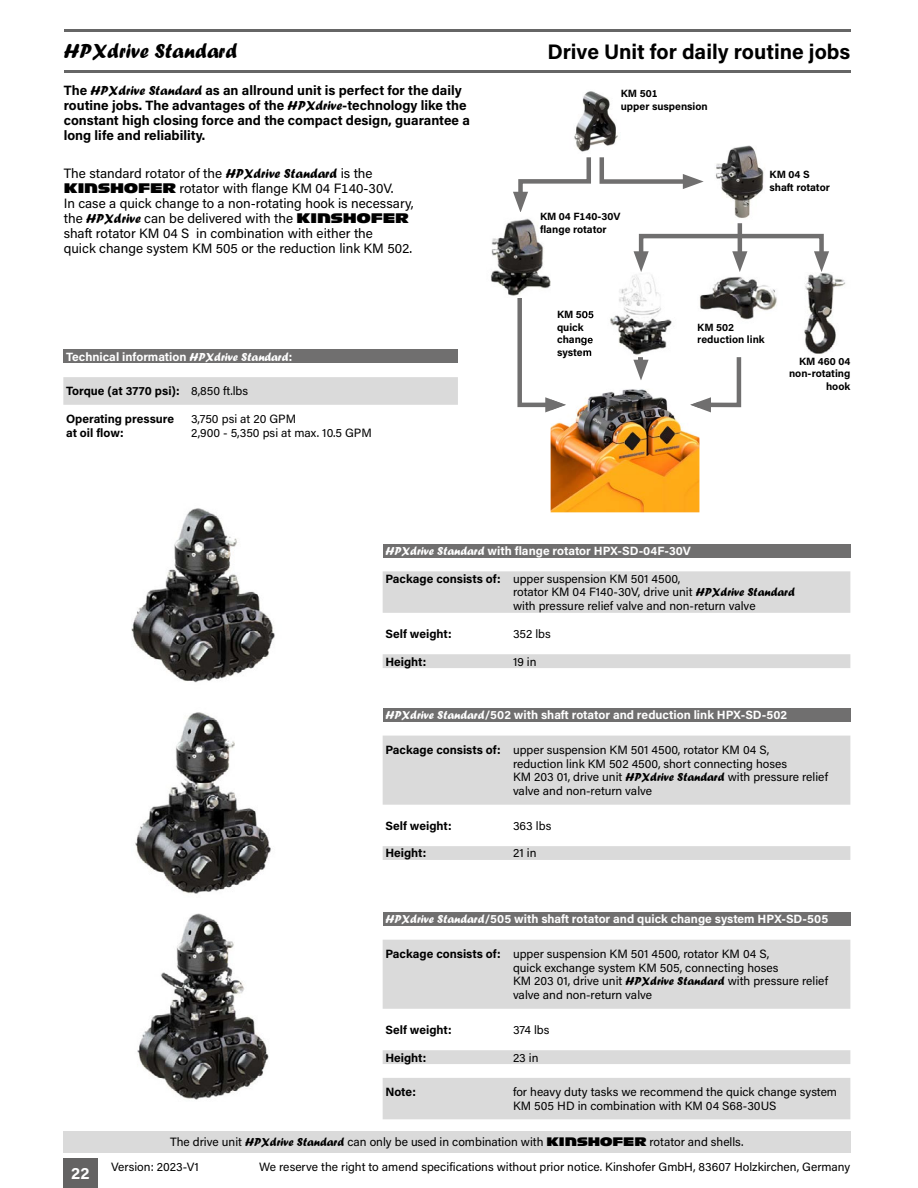
<style>
.page{position:relative;width:918px;height:1188px;background:#fff}
.page>*{position:absolute;margin:0;border:0;box-sizing:border-box;transform-origin:0 0}
.t1{font:700 21px "Acumin Pro";color:#000}
.t2{font:21px "Forte";color:#000}
.t3{font:700 16.5px "Acumin Pro";color:#fff}
.t4{font:13.5px/15px "Acumin Pro";color:#000}
.t5{font:700 13.5px/15px "Acumin Pro";color:#000}
.t6{font:12px/13.5px "Acumin Pro";color:#000}
.t7{font:700 12px "Acumin Pro";color:#fff}
.t8{font:700 12px/13.5px "Acumin Pro";color:#000}
.t9{font:700 10.5px/12.6px "Acumin Pro";color:#000}
.s1{font-family:"Forte";font-weight:400}
.s2{font-family:"Forte"}
.s3{font-family:"Antique Olive Kinshofer"}
.s4{font-weight:400}
.s5{font-weight:700}
</style>
<div class="page">
<div style="left:63px;top:1158px;width:34px;height:30px;background:#646363"></div>
<hr style="left:64px;top:70px;width:786px;height:2px;background:#666">
<hr style="left:64px;top:30px;width:786px;height:2px;background:#666">
<div style="left:63px;top:350px;width:395px;height:13px;background:#706f6f"></div>
<div style="left:63px;top:377px;width:395px;height:28px;background:#dadada"></div>
<img style="left:716px;top:145px;width:48px;height:73px">
<img style="left:700px;top:277px;width:77px;height:43px">
<img style="left:804px;top:273px;width:42px;height:81px">
<hr style="left:738px;top:223px;width:4px;height:37px;background:#706f6f">
<svg style="left:732px;top:251px;width:15px;height:21px"></svg>
<svg style="left:517px;top:298px;width:34px;height:114px"></svg>
<svg style="left:639px;top:357px;width:4px;height:3px"></svg>
<svg style="left:633px;top:360px;width:16px;height:20px"></svg>
<img style="left:574px;top:91px;width:44px;height:61px">
<img style="left:490px;top:218px;width:61px;height:78px">
<svg style="left:513px;top:157px;width:191px;height:55px"></svg>
<img style="left:585px;top:274px;width:87px;height:81px">
<svg style="left:585px;top:311px;width:8px;height:7px"></svg>
<svg style="left:585px;top:336px;width:8px;height:20px"></svg>
<img style="left:551px;top:389px;width:148px;height:123px">
<img style="left:551px;top:399px;width:15px;height:11px">
<svg style="left:690px;top:357px;width:52px;height:55px"></svg>
<div style="left:639px;top:234px;width:185px;height:28px;border:4px solid #706f6f"></div>
<svg style="left:634px;top:251px;width:15px;height:21px"></svg>
<svg style="left:814px;top:251px;width:15px;height:21px"></svg>
<div style="left:383px;top:544px;width:467px;height:14px;background:#706f6f"></div>
<svg style="left:383px;top:571px;width:467px;height:97px;fill:#dadada"></svg>
<div style="left:383px;top:708px;width:467px;height:14px;background:#706f6f"></div>
<svg style="left:383px;top:736px;width:467px;height:124px;fill:#dadada"></svg>
<div style="left:383px;top:912px;width:467px;height:14px;background:#706f6f"></div>
<svg style="left:383px;top:940px;width:467px;height:179px;fill:#dadada"></svg>
<img style="left:131px;top:508px;width:144px;height:592px">
<div style="left:63px;top:1131px;width:787px;height:21px;background:#dadada"></div>
<h1 class="t2" style="left:64px;top:39px;width:175px">HPXdrive Standard</h1>
<h1 class="t1" style="left:547px;top:37px;width:305px">Drive Unit for daily routine jobs</h1>
<p class="t5" style="left:64px;top:82px;width:408px">The <span class="s1">HPXdrive Standard</span> as an allround unit is perfect for the daily routine jobs. The advantages of the <span class="s1">HPXdrive</span>-technology like the constant high closing force and the compact design, guarantee a long life and reliability.</p>
<p class="t4" style="left:64px;top:166px;width:351px">The standard rotator of the <span class="s2">HPXdrive Standard</span> is the <span class="s3">KINSHOFER</span> rotator with flange KM 04 F140-30V.<br>In case a quick change to a non-rotating hook is necessary, the <span class="s2">HPXdrive</span> can be delivered with the <span class="s3">KINSHOFER </span>shaft rotator KM 04 S in combination with either the<br>quick change system KM 505 or the reduction link KM 502.</p>
<p class="t9" style="left:621px;top:87px;width:89px">KM 501<br>upper suspension</p>
<p class="t9" style="left:770px;top:168px;width:62px">KM 04 S shaft rotator</p>
<p class="t9" style="left:540px;top:210px;width:82px">KM 04 F140-30V flange rotator</p>
<p class="t7" style="left:66px;top:348px;width:228px">Technical information <span class="s1">HPXdrive Standard</span>:</p>
<p class="t8" style="left:66px;top:384px;width:184px">Torque (at 3770 psi): <span class="s4">8,850 ft.lbs</span></p>
<p class="t8" style="left:66px;top:412px;width:109px">Operating pressure at oil flow:</p>
<p class="t6" style="left:191px;top:412px;width:182px">3,750 psi at 20 GPM<br>2,900 - 5,350 psi at max. 10.5 GPM</p>
<p class="t9" style="left:557px;top:308px;width:38px">KM 505 quick change system</p>
<p class="t9" style="left:697px;top:320px;width:69px">KM 502 reduction link</p>
<p class="t9" style="left:789px;top:354px;width:63px;text-align:right">KM 460 04 non-rotating hook</p>
<p class="t7" style="left:385px;top:542px;width:307px"><span class="s1">HPXdrive Standard</span> with flange rotator HPX-SD-04F-30V</p>
<p class="t6" style="left:513px;top:572px;width:283px;text-indent:-128px"><span class="s5">Package consists of:</span> upper suspension KM 501 4500,<br>rotator KM 04 F140-30V, drive unit <span class="s2">HPXdrive Standard </span>with pressure relief valve and non-return valve</p>
<p class="t8" style="left:385px;top:626px;width:68px">Self weight:</p>
<p class="t6" style="left:513px;top:627px;width:39px">352 lbs</p>
<p class="t8" style="left:385px;top:654px;width:42px">Height:</p>
<p class="t6" style="left:513px;top:654px;width:25px">19 in</p>
<p class="t7" style="left:385px;top:707px;width:403px"><span class="s1">HPXdrive Standard</span>/502 with shaft rotator and reduction link HPX-SD-502</p>
<p class="t6" style="left:513px;top:743px;width:317px;text-indent:-128px"><span class="s5">Package consists of:</span> upper suspension KM 501 4500, rotator KM 04 S,<br>reduction link KM 502 4500, short connecting hoses<br>KM 203 01, drive unit <span class="s2">HPXdrive Standard</span> with pressure relief valve and non-return valve</p>
<p class="t8" style="left:385px;top:818px;width:68px">Self weight:</p>
<p class="t6" style="left:513px;top:818px;width:40px">363 lbs</p>
<p class="t8" style="left:385px;top:846px;width:42px">Height:</p>
<p class="t6" style="left:513px;top:846px;width:25px">21 in</p>
<h2 class="t3" style="left:71px;top:1161px;width:20px">22</h2>
<p class="t7" style="left:385px;top:911px;width:444px"><span class="s1">HPXdrive Standard</span>/505 with shaft rotator and quick change system HPX-SD-505</p>
<p class="t6" style="left:513px;top:947px;width:317px;text-indent:-128px"><span class="s5">Package consists of:</span> upper suspension KM 501 4500, rotator KM 04 S,<br>quick exchange system KM 505, connecting hoses<br>KM 203 01, drive unit <span class="s2">HPXdrive Standard</span> with pressure relief valve and non-return valve</p>
<p class="t8" style="left:385px;top:1022px;width:68px">Self weight:</p>
<p class="t6" style="left:513px;top:1022px;width:38px">374 lbs</p>
<p class="t8" style="left:385px;top:1050px;width:42px">Height:</p>
<p class="t6" style="left:513px;top:1050px;width:27px">23 in</p>
<p class="t8" style="left:385px;top:1085px;width:32px">Note:</p>
<p class="t6" style="left:513px;top:1085px;width:326px">for heavy duty tasks we recommend the quick change system<br>KM 505 HD in combination with KM 04 S68-30US</p>
<p class="t6" style="left:170px;top:1135px;width:575px">The drive unit <span class="s2">HPXdrive Standard</span> can only be used in combination with <span class="s3">KINSHOFER</span> rotator and shells.</p>
<p class="t6" style="left:111px;top:1160px;width:89px">Version: 2023-V1</p>
<p class="t6" style="left:259px;top:1160px;width:593px">We reserve the right to amend specifications without prior notice. Kinshofer GmbH, 83607 Holzkirchen, Germany</p>
</div>
